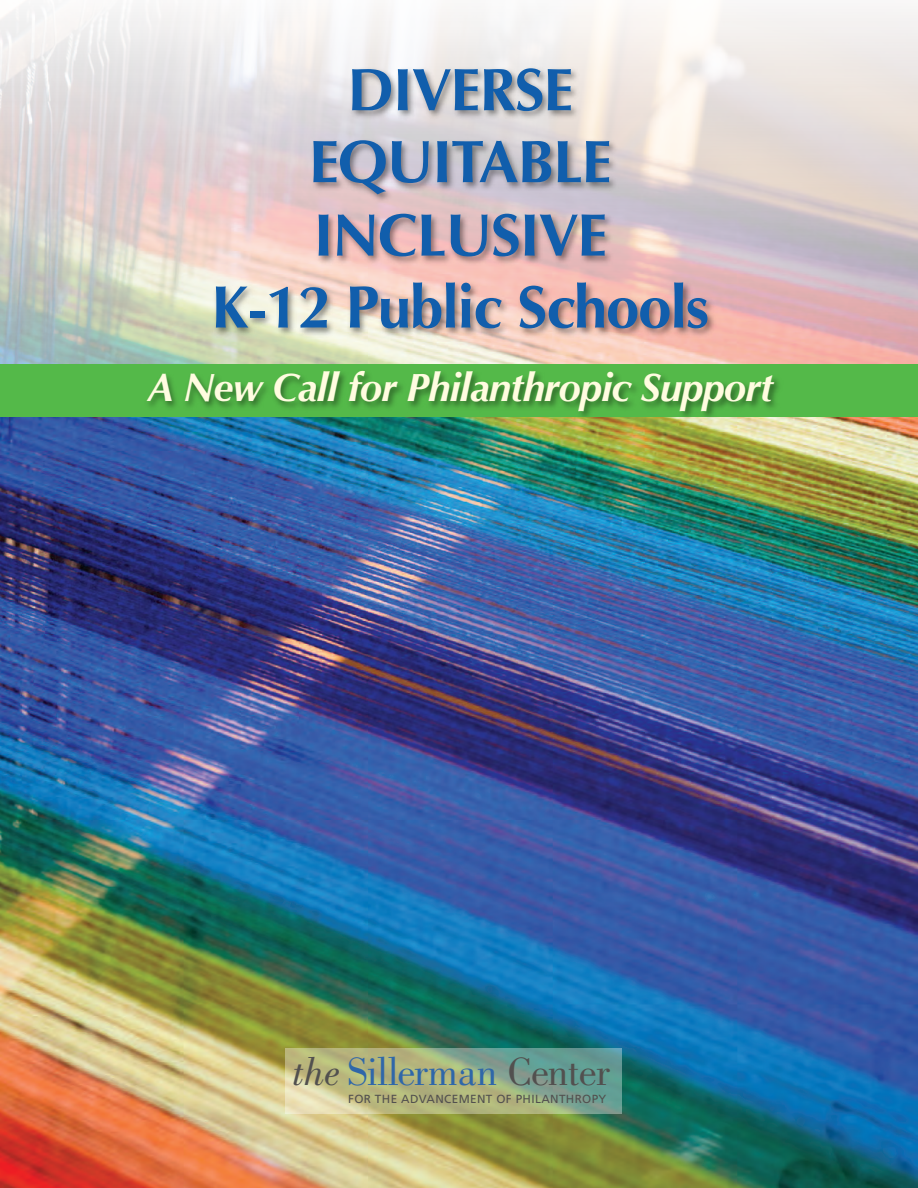
<style>
.page{position:relative;width:918px;height:1188px;background:#fff}
.page>*{position:absolute;margin:0;border:0;box-sizing:border-box;transform-origin:0 0}
.t1{font:700 60px/72.4px "Optima";letter-spacing:-.02em;color:#115eac;text-align:center}
.t2{font:40.8px "Bodoni";letter-spacing:-.02em;color:#2f67a9}
.t3{font:italic 700 39.75px "Optima";letter-spacing:-.02em;color:#fffce0}
.t4{font:11.7px "Frutiger";letter-spacing:.03em;color:#52504f}
.s1{font-style:italic;color:#52504f}
.s2{color:#52504f}
</style>
<div class="page">
<svg style="left:0;top:9px;width:918px;height:355px"></svg>
<img style="left:0;top:417px;width:918px;height:771px">
<div style="left:0;top:364px;width:918px;height:53px;background:#54b949"></div>
<img style="left:67px;top:50px;width:794px;height:526px">
<div style="left:285px;top:1048px;width:337px;height:66px;background:#fff;opacity:.36"></div>
<p class="t1" style="left:212px;top:54px;width:499px">DIVERSE<br>EQUITABLE<br>INCLUSIVE<br>K-12 Public Schools</p>
<p class="t3" style="left:147px;top:364px;width:627px">A New Call for Philanthropic Support</p>
<p class="t2" style="left:293px;top:1057px;width:318px"><span class="s1">the</span> Sillerman <span class="s2">Center</span></p>
<p class="t4" style="left:348px;top:1094px;width:260px">FOR THE ADVANCEMENT OF PHILANTHROPY</p>
</div>
